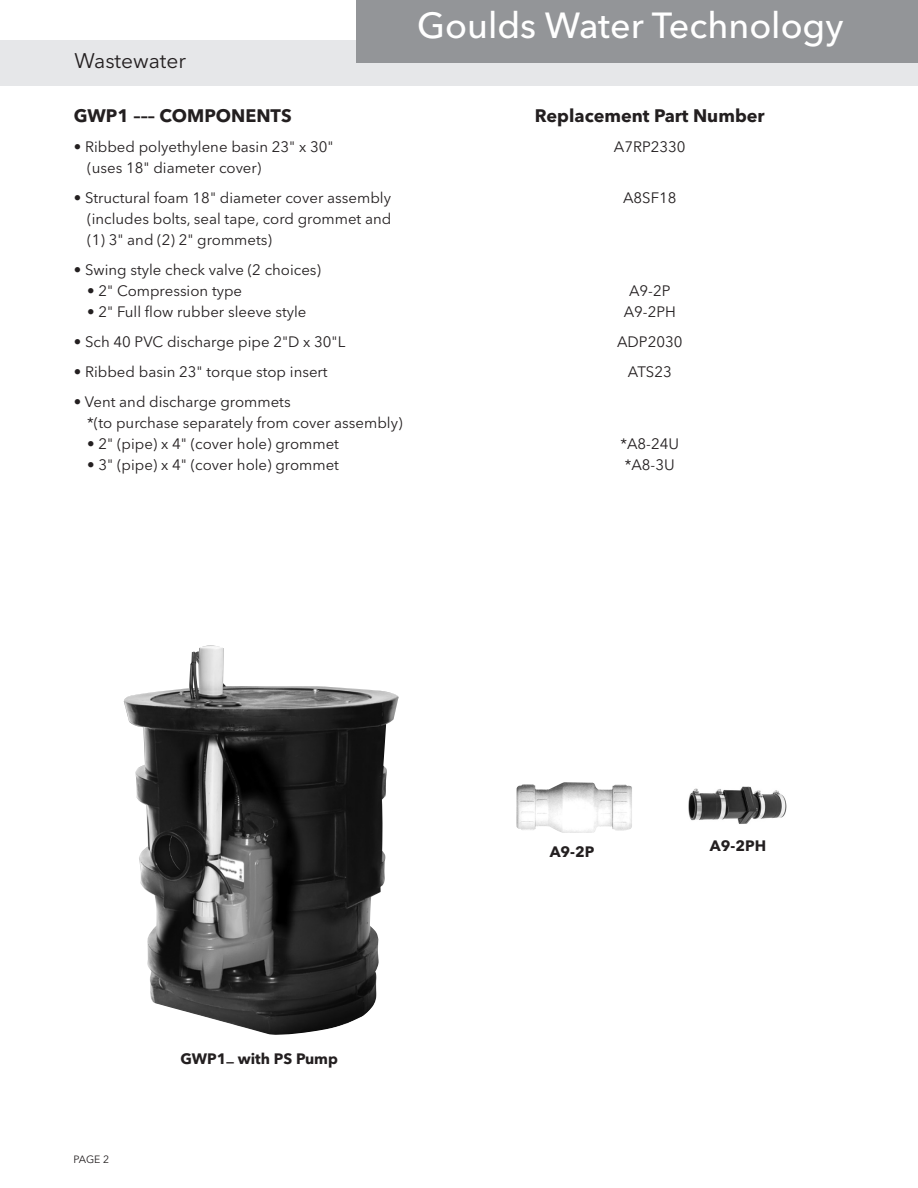
<style>
.page{position:relative;width:918px;height:1188px;background:#fff}
.page>*{position:absolute;margin:0;border:0;box-sizing:border-box;transform-origin:0 0}
.t1{font:500 36px "Avenir Next LT Pro";color:#fff}
.t2{font:21px "Avenir Next LT Pro";color:#231f20}
.t3{font:700 18px "Avenir Next LT Pro";color:#231f20}
.t4{font:15px/21px "Avenir Next LT Pro";color:#231f20}
.t5{font:700 15px "Avenir Next LT Pro";color:#231f20}
.t6{font:10.5px "Avenir Next LT Pro";color:#231f20}
</style>
<div class="page">
<div style="left:0;top:40px;width:918px;height:46px;background:#e6e7e9"></div>
<div style="left:356px;top:0;width:562px;height:63px;background:#939598"></div>
<img style="left:124px;top:645px;width:275px;height:390px">
<img style="left:688px;top:787px;width:98px;height:37px">
<img style="left:517px;top:782px;width:115px;height:51px">
<p class="t2" style="left:74px;top:49px;width:113px">Wastewater</p>
<p class="t1" style="left:417px;top:3px;width:428px">Goulds Water Technology</p>
<p class="t3" style="left:74px;top:104px;width:219px">GWP1 ––– COMPONENTS</p>
<p class="t3" style="left:535px;top:104px;width:231px">Replacement Part Number</p>
<p class="t4" style="left:74px;top:136px;width:261px">• Ribbed polyethylene basin 23" x 30"</p>
<p class="t4" style="left:614px;top:136px;width:73px">A7RP2330</p>
<p class="t4" style="left:87px;top:157px;width:176px">(uses 18" diameter cover)</p>
<p class="t4" style="left:74px;top:187px;width:319px">• Structural foam 18" diameter cover assembly</p>
<p class="t4" style="left:623px;top:187px;width:55px">A8SF18</p>
<p class="t4" style="left:87px;top:208px;width:306px">(includes bolts, seal tape, cord grommet and (1) 3" and (2) 2" grommets)</p>
<p class="t4" style="left:74px;top:259px;width:249px">• Swing style check valve (2 choices)</p>
<p class="t4" style="left:87px;top:280px;width:156px">• 2" Compression type</p>
<p class="t4" style="left:629px;top:280px;width:43px">A9-2P</p>
<p class="t4" style="left:87px;top:301px;width:221px">• 2" Full flow rubber sleeve style</p>
<p class="t4" style="left:624px;top:301px;width:54px">A9-2PH</p>
<p class="t4" style="left:74px;top:331px;width:273px">• Sch 40 PVC discharge pipe 2"D x 30"L</p>
<p class="t4" style="left:617px;top:331px;width:67px">ADP2030</p>
<p class="t4" style="left:74px;top:361px;width:255px">• Ribbed basin 23" torque stop insert</p>
<p class="t4" style="left:628px;top:361px;width:46px">ATS23</p>
<p class="t4" style="left:74px;top:391px;width:218px">• Vent and discharge grommets</p>
<p class="t4" style="left:87px;top:412px;width:317px">*(to purchase separately from cover assembly)</p>
<p class="t4" style="left:87px;top:433px;width:253px">• 2" (pipe) x 4" (cover hole) grommet</p>
<p class="t4" style="left:620px;top:433px;width:60px">*A8-24U</p>
<p class="t4" style="left:87px;top:454px;width:253px">• 3" (pipe) x 4" (cover hole) grommet</p>
<p class="t4" style="left:625px;top:454px;width:52px">*A8-3U</p>
<p class="t6" style="left:74px;top:1153px;width:37px">PAGE 2</p>
<p class="t5" style="left:180px;top:1050px;width:159px">GWP1_ with PS Pump</p>
<p class="t5" style="left:550px;top:843px;width:46px">A9-2P</p>
<p class="t5" style="left:710px;top:836px;width:58px">A9-2PH</p>
</div>
